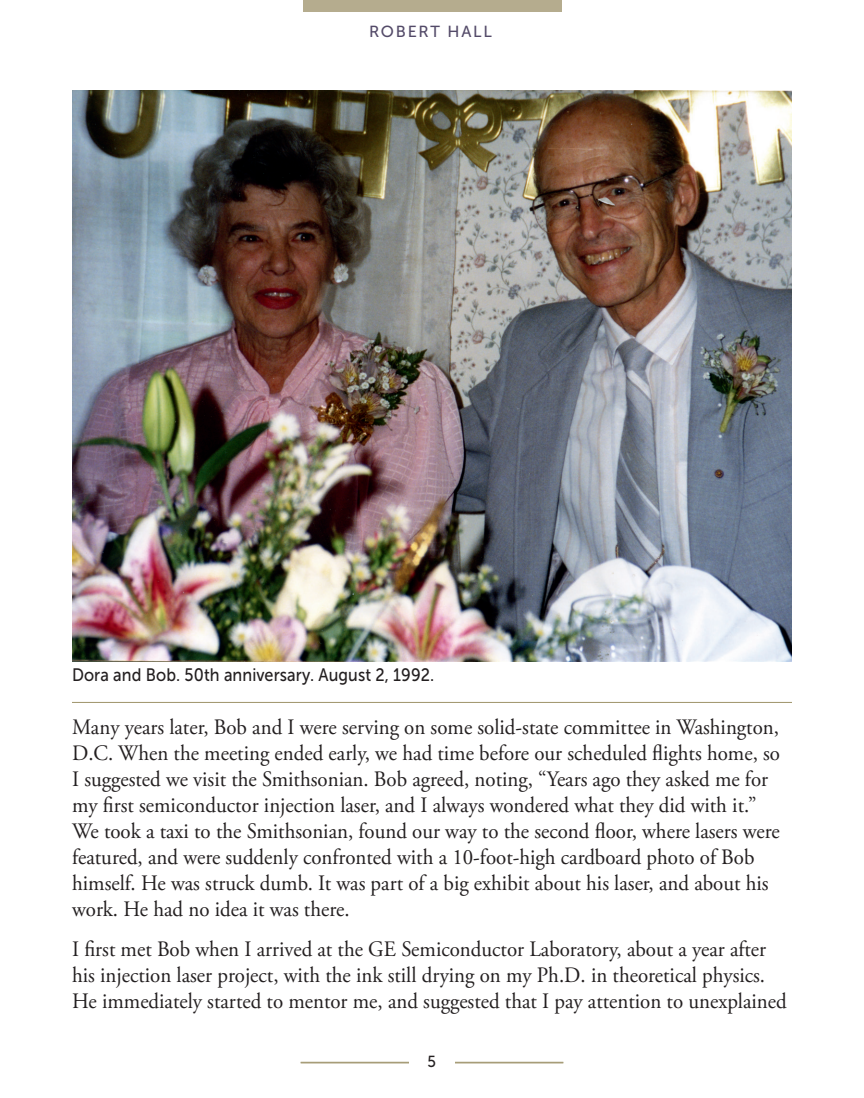
<style>
.page{position:relative;width:864px;height:1098px;background:#fff}
.page>*{position:absolute;margin:0;border:0;box-sizing:border-box;transform-origin:0 0}
.t1{font:22px/26px "Adobe Garamond Pro";color:#231f20;scale:.95 1}
.t2{font:18px "Museo Sans 500";letter-spacing:.005em;color:#231f20;scale:.9 1}
.t3{font:16px "Museo Sans 500";letter-spacing:.115em;color:#534a68}
.t4{font:16px "Museo Sans 500";color:#231f20;scale:.95 1}
</style>
<div class="page">
<hr style="left:301px;top:1062px;width:262px;height:1px;background:#9e936a">
<hr style="left:301px;top:1063px;width:262px;height:1px;background:#9e936a">
<div style="left:409px;top:1055px;width:45px;height:27px;background:#fff"></div>
<div style="left:303px;top:0;width:258px;height:12px;background:#b5ac8e"></div>
<img style="left:72px;top:90px;width:720px;height:571px">
<hr style="left:72px;top:702px;width:720px;height:1px;background:#9e936a">
<p class="t3" style="left:369px;top:23px;width:124px">ROBERT HALL</p>
<p class="t2" style="left:72px;top:665px;width:404px">Dora and Bob. 50th anniversary. August 2, 1992.</p>
<p class="t1" style="left:72px;top:715px;width:747px">Many years later, Bob and I were serving on some solid-state committee in Washington, D.C. When the meeting ended early, we had time before our scheduled flights home, so I suggested we visit the Smithsonian. Bob agreed, noting, “Years ago they asked me for my first semiconductor injection laser, and I always wondered what they did with it.” We took a taxi to the Smithsonian, found our way to the second floor, where lasers were featured, and were suddenly confronted with a 10-foot-high cardboard photo of Bob himself. He was struck dumb. It was part of a big exhibit about his laser, and about his work. He had no idea it was there.</p>
<p class="t1" style="left:72px;top:937px;width:754px">I first met Bob when I arrived at the GE Semiconductor Laboratory, about a year after his injection laser project, with the ink still drying on my Ph.D. in theoretical physics.<br>He immediately started to mentor me, and suggested that I pay attention to unexplained</p>
<p class="t4" style="left:427px;top:1052px;width:11px">5</p>
</div>
